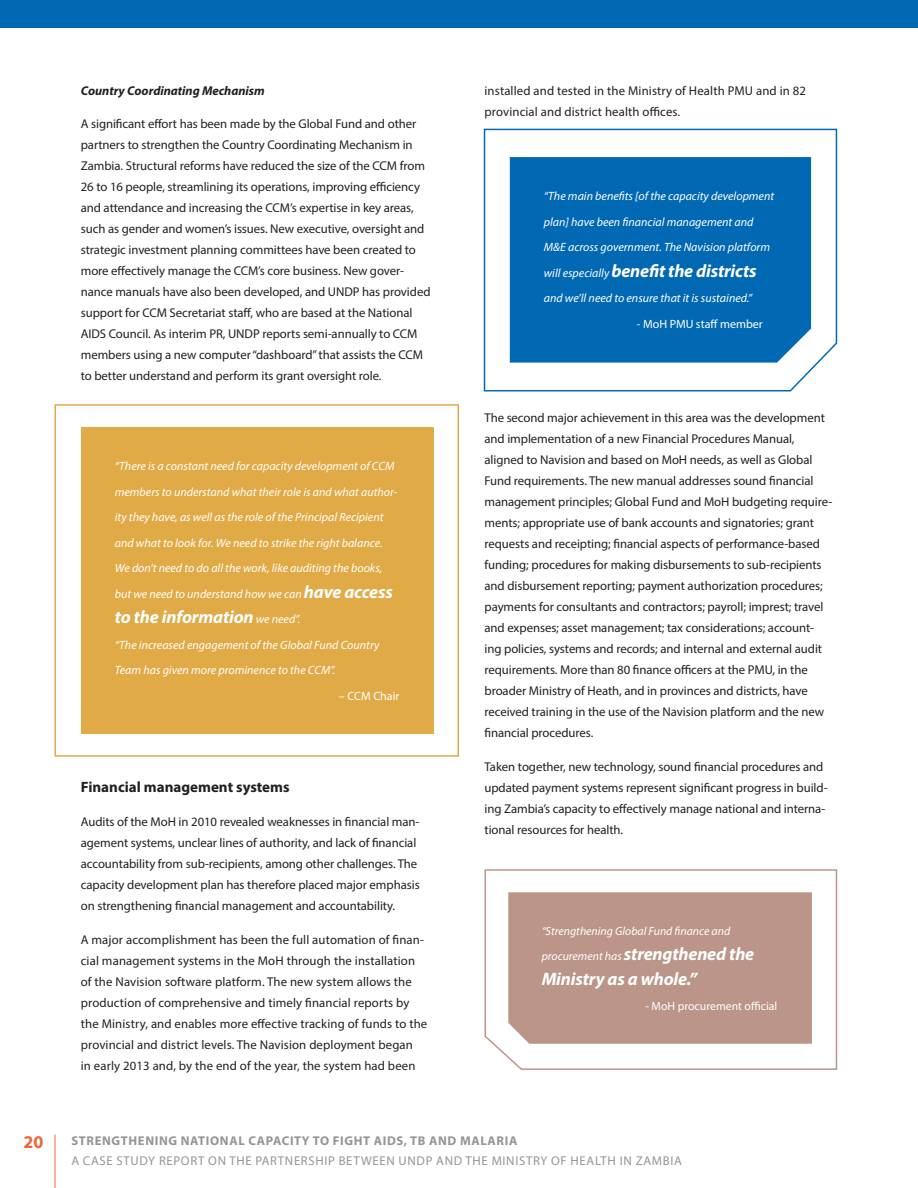
<style>
.page{position:relative;width:918px;height:1188px;background:#fff}
.page>*{position:absolute;margin:0;border:0;box-sizing:border-box;transform-origin:0 0}
.t1{font:italic 700 18px/25px "Myriad Pro";letter-spacing:-.01em;color:#fff}
.t2{font:700 18px "Myriad Pro";color:#ec6839}
.t3{font:700 15px "Myriad Pro";color:#231f20}
.t4{font:12.75px/21px "Myriad Pro";letter-spacing:-.005em;color:#231f20}
.t5{font:12.75px "Myriad Pro";letter-spacing:.055em;color:#939598}
.t6{font:700 12.75px "Myriad Pro";letter-spacing:.05em;color:#939598}
.t7{font:italic 700 12.75px "Myriad Pro";letter-spacing:-.005em;color:#231f20}
.t8{font:italic 12px/25.5px "Myriad Pro";color:#fff}
.t9{font:12px "Myriad Pro";color:#fff}
.t10{font:italic 11.85px "Myriad Pro";color:#fff}
.t11{font:11.85px "Myriad Pro";color:#fff}
.s1{font-weight:700;font-size:18px}
.s2{font-weight:400;font-size:12px}
.s3{font-weight:400;font-size:11.85px}
</style>
<div class="page">
<div style="left:0;top:0;width:918px;height:27px;background:#0168b3"></div>
<hr style="left:55px;top:1135px;width:1px;height:53px;background:#ec6839">
<div style="left:81px;top:427px;width:352px;height:307px;background:#e0aa46"></div>
<div style="left:55px;top:404px;width:404px;height:353px;border:2px solid #e0aa46"></div>
<svg style="left:483px;top:128px;width:355px;height:264px"></svg>
<div style="left:510px;top:157px;width:301px;height:206px;background:#0168b3"></div>
<svg style="left:484px;top:869px;width:354px;height:201px"></svg>
<div style="left:508px;top:892px;width:304px;height:152px;background:#ba9588"></div>
<p class="t7" style="left:81px;top:82px;width:185px">Country Coordinating Mechanism</p>
<p class="t4" style="left:81px;top:113px;width:351px">A significant effort has been made by the Global Fund and other partners to strengthen the Country Coordinating Mechanism in Zambia. Structural reforms have reduced the size of the CCM from 26 to 16 people, streamlining its operations, improving efficiency and attendance and increasing the CCM’s expertise in key areas, such as gender and women’s issues. New executive, oversight and strategic investment planning committees have been created to more effectively manage the CCM’s core business. New gover&shy;nance manuals have also been developed, and UNDP has provided support for CCM Secretariat staff, who are based at the National AIDS Council. As interim PR, UNDP reports semi-annually to CCM members using a new computer “dashboard” that assists the CCM to better understand and perform its grant oversight role.</p>
<p class="t8" style="left:115px;top:453px;width:284px">“There is a constant need for capacity development of CCM members to understand what their role is and what author&shy;ity they have, as well as the role of the Principal Recipient and what to look for. We need to strike the right balance.<br>We don’t need to do all the work, like auditing the books, but we need to understand how we can <span class="s1">have access</span></p>
<h1 class="t1" style="left:115px;top:604px;width:187px">to the information <span class="s2">we need”.</span></h1>
<p class="t8" style="left:115px;top:632px;width:266px">“The increased engagement of the Global Fund Country<br>Team has given more prominence to the CCM”.</p>
<p class="t9" style="left:339px;top:688px;width:62px">– CCM Chair</p>
<p class="t3" style="left:81px;top:777px;width:210px">Financial management systems</p>
<p class="t4" style="left:81px;top:811px;width:340px">Audits of the MoH in 2010 revealed weaknesses in financial man&shy;agement systems, unclear lines of authority, and lack of financial accountability from sub-recipients, among other challenges. The capacity development plan has therefore placed major emphasis on strengthening financial management and accountability.</p>
<p class="t4" style="left:81px;top:929px;width:348px">A major accomplishment has been the full automation of finan&shy;cial management systems in the MoH through the installation of the Navision software platform. The new system allows the production of comprehensive and timely financial reports by the Ministry, and enables more effective tracking of funds to the provincial and district levels. The Navision deployment began<br>in early 2013 and, by the end of the year, the system had been</p>
<p class="t4" style="left:485px;top:80px;width:323px">installed and tested in the Ministry of Health PMU and in 82 provincial and district health offices.</p>
<p class="t8" style="left:544px;top:183px;width:232px">“The main benefits [of the capacity development plan] have been financial management and<br>M&amp;E across government. The Navision platform</p>
<h1 class="t1" style="left:544px;top:257px;width:214px"><span class="s2">will especially</span> benefit the districts</h1>
<p class="t8" style="left:544px;top:285px;width:210px">and we’ll need to ensure that it is sustained.”</p>
<p class="t9" style="left:637px;top:316px;width:127px">- MoH PMU staff member</p>
<p class="t4" style="left:485px;top:407px;width:349px">The second major achievement in this area was the development and implementation of a new Financial Procedures Manual, aligned to Navision and based on MoH needs, as well as Global Fund requirements. The new manual addresses sound financial management principles; Global Fund and MoH budgeting require&shy;ments; appropriate use of bank accounts and signatories; grant requests and receipting; financial aspects of performance-based funding; procedures for making disbursements to sub-recipients and disbursement reporting; payment authorization procedures; payments for consultants and contractors; payroll; imprest; travel and expenses; asset management; tax considerations; account&shy;ing policies, systems and records; and internal and external audit requirements. More than 80 finance officers at the PMU, in the broader Ministry of Heath, and in provinces and districts, have received training in the use of the Navision platform and the new financial procedures.</p>
<p class="t4" style="left:485px;top:756px;width:345px">Taken together, new technology, sound financial procedures and updated payment systems represent significant progress in build&shy;ing Zambia’s capacity to effectively manage national and interna&shy;tional resources for health.</p>
<p class="t10" style="left:542px;top:923px;width:190px">“Strengthening Global Fund finance and</p>
<h1 class="t1" style="left:542px;top:940px;width:214px"><span class="s3">procurement has</span> strengthened the<br>Ministry as a whole.”</h1>
<p class="t11" style="left:645px;top:998px;width:133px">- MoH procurement official</p>
<h1 class="t2" style="left:23px;top:1130px;width:21px">20</h1>
<p class="t6" style="left:71px;top:1132px;width:448px">STRENGTHENING NATIONAL CAPACITY TO FIGHT AIDS, TB AND MALARIA</p>
<p class="t5" style="left:71px;top:1152px;width:612px">A CASE STUDY REPORT ON THE PARTNERSHIP BETWEEN UNDP AND THE MINISTRY OF HEALTH IN ZAMBIA</p>
</div>
